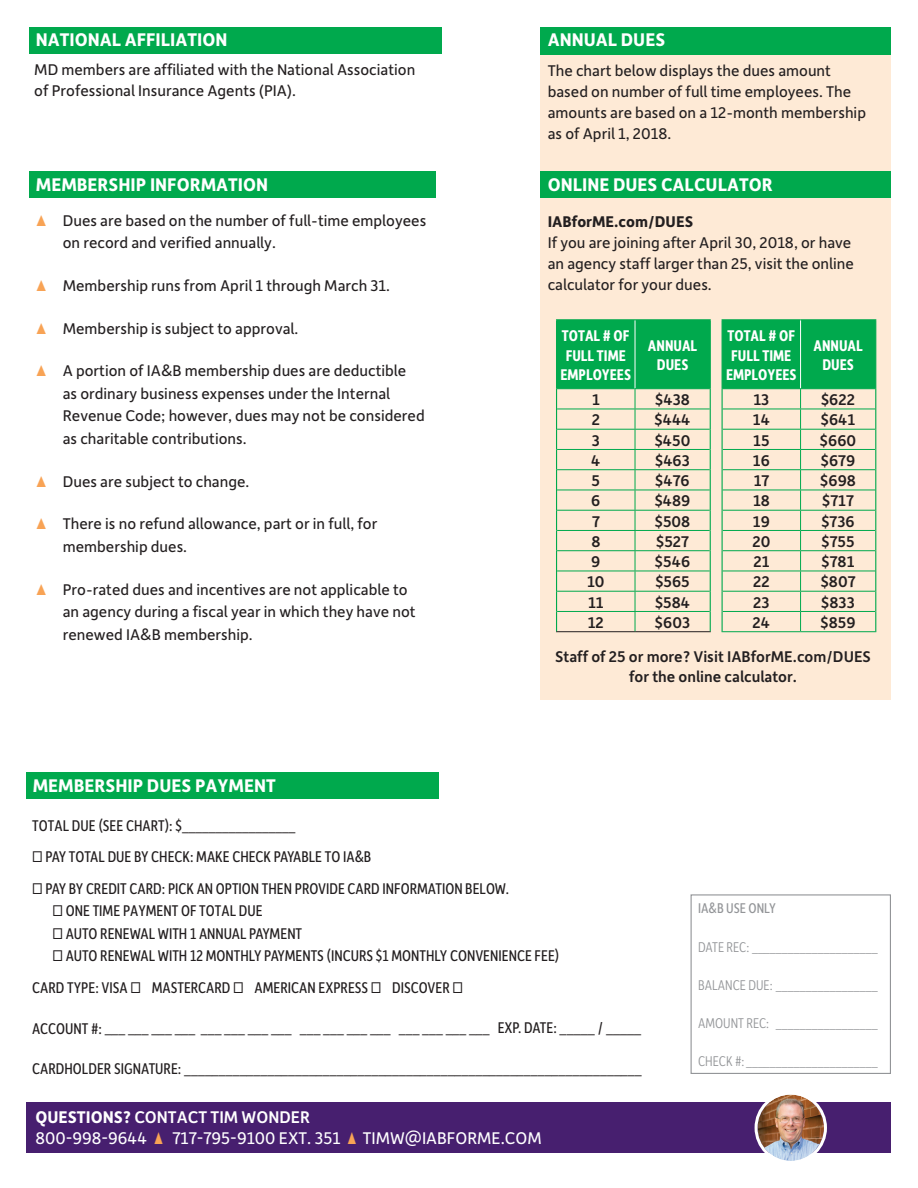
<style>
.page{position:relative;width:918px;height:1188px;background:#fff}
.page>*{position:absolute;margin:0;border:0;box-sizing:border-box;transform-origin:0 0}
.t1{font:700 19.5px "Depot New";color:#fff}
.t2{font:18px/21.6px "Depot New";color:#fff}
.t3{font:16.5px/22.5px "Depot New";color:#231f20}
.t4{font:16.5px/31.5px "Depot New Condensed";color:#231f20}
.t5{font:500 16.5px/19.8px "Depot New";color:#231f20;text-align:center}
.t6{font:700 16.5px/19.8px "Depot New Condensed";color:#fff;text-align:center}
.t7{font:700 16.5px "Depot New";color:#231f20}
.t8{font:300 15px "Depot New Condensed";color:#939598}
.t9{font:15px "Depot New Condensed";color:#939598}
.s1{color:#f8a355}
.s2{font-weight:700}
.s3{font-weight:500}
.s4{font-family:"Depot New Condensed";color:#f8a355}
</style>
<div class="page">
<div style="left:541px;top:27px;width:350px;height:673px;background:#feead6"></div>
<div style="left:26px;top:772px;width:412px;height:27px;background:#00a94d"></div>
<div style="left:29px;top:27px;width:413px;height:26px;background:#00a94d"></div>
<div style="left:29px;top:171px;width:406px;height:26px;background:#00a94d"></div>
<div style="left:27px;top:1102px;width:864px;height:51px;background:#471f6f"></div>
<img style="left:758px;top:1095px;width:66px;height:66px;border-radius:33px">
<div style="left:755px;top:1092px;width:72px;height:72px;border:3px solid #fff;border-radius:50%"></div>
<div style="left:691px;top:894px;width:200px;height:180px;border:1px solid #939598"></div>
<div style="left:541px;top:27px;width:350px;height:28px;background:#00a94d"></div>
<div style="left:541px;top:171px;width:350px;height:26px;background:#00a94d"></div>
<hr style="left:556px;top:631px;width:79px;height:1px;background:#231f20">
<hr style="left:635px;top:631px;width:76px;height:1px;background:#231f20">
<svg style="left:556px;top:320px;width:155px;height:311px"></svg>
<hr style="left:557px;top:409px;width:78px;height:1px;background:#00a94d">
<hr style="left:556px;top:319px;width:79px;height:1px;background:#00a94d">
<hr style="left:556px;top:320px;width:1px;height:69px;background:#00a94d">
<hr style="left:557px;top:388px;width:78px;height:1px;background:#00a94d">
<hr style="left:635px;top:319px;width:76px;height:1px;background:#00a94d">
<hr style="left:710px;top:320px;width:1px;height:69px;background:#00a94d">
<hr style="left:635px;top:320px;width:1px;height:68px;background:#fff">
<hr style="left:635px;top:388px;width:75px;height:1px;background:#00a94d">
<hr style="left:722px;top:319px;width:79px;height:1px;background:#00a94d">
<hr style="left:801px;top:319px;width:75px;height:1px;background:#00a94d">
<hr style="left:722px;top:631px;width:79px;height:1px;background:#00a94d">
<hr style="left:801px;top:631px;width:75px;height:1px;background:#00a94d">
<svg style="left:722px;top:320px;width:154px;height:311px"></svg>
<p class="t1" style="left:36px;top:27px;width:193px">NATIONAL AFFILIATION</p>
<p class="t1" style="left:548px;top:27px;width:119px">ANNUAL DUES</p>
<p class="t3" style="left:34px;top:59px;width:383px;line-height:21px">MD members are affiliated with the National Association of Professional Insurance Agents (PIA).</p>
<p class="t3" style="left:548px;top:59px;width:320px;line-height:21px">The chart below displays the dues amount based on number of full time employees. The amounts are based on a 12-month membership as of April 1, 2018.</p>
<p class="t1" style="left:36px;top:172px;width:234px">MEMBERSHIP INFORMATION</p>
<p class="t1" style="left:548px;top:172px;width:227px">ONLINE DUES CALCULATOR</p>
<p class="t3" style="left:63px;top:208px;width:365px;text-indent:-27px"><span class="s1">▲</span> Dues are based on the number of full-time employees on record and verified annually.</p>
<p class="t3" style="left:36px;top:273px;width:356px"><span class="s1">▲</span> Membership runs from April 1 through March 31.</p>
<p class="t3" style="left:36px;top:316px;width:264px"><span class="s1">▲</span> Membership is subject to approval.</p>
<p class="t3" style="left:63px;top:359px;width:363px;text-indent:-27px"><span class="s1">▲</span> A portion of IA&amp;B membership dues are deductible as ordinary business expenses under the Internal Revenue Code; however, dues may not be considered as charitable contributions.</p>
<p class="t3" style="left:36px;top:469px;width:215px"><span class="s1">▲</span> Dues are subject to change.</p>
<p class="t3" style="left:63px;top:512px;width:316px;text-indent:-27px"><span class="s1">▲</span> There is no refund allowance, part or in full, for membership dues.</p>
<p class="t3" style="left:63px;top:577px;width:354px;text-indent:-27px"><span class="s1">▲</span> Pro-rated dues and incentives are not applicable to an agency during a fiscal year in which they have not renewed IA&amp;B membership.</p>
<p class="t7" style="left:548px;top:211px;width:147px">IABforME.com/DUES</p>
<p class="t3" style="left:548px;top:231px;width:308px;line-height:21px">If you are joining after April 30, 2018, or have an agency staff larger than 25, visit the online calculator for your dues.</p>
<p class="t6" style="left:560px;top:325px;width:72px">TOTAL # OF<br>FULL TIME<br>EMPLOYEES</p>
<p class="t6" style="left:648px;top:335px;width:51px">ANNUAL<br>DUES</p>
<p class="t5" style="left:592px;top:389px;width:9px">1</p>
<p class="t5" style="left:655px;top:389px;width:36px">$438</p>
<p class="t5" style="left:592px;top:409px;width:10px">2</p>
<p class="t5" style="left:655px;top:409px;width:38px">$444</p>
<p class="t5" style="left:592px;top:430px;width:10px">3</p>
<p class="t5" style="left:655px;top:430px;width:37px">$450</p>
<p class="t5" style="left:591px;top:450px;width:11px">4</p>
<p class="t5" style="left:655px;top:450px;width:36px">$463</p>
<p class="t5" style="left:592px;top:470px;width:10px">5</p>
<p class="t5" style="left:655px;top:470px;width:36px">$476</p>
<p class="t5" style="left:591px;top:490px;width:11px">6</p>
<p class="t5" style="left:655px;top:490px;width:37px">$489</p>
<p class="t5" style="left:592px;top:511px;width:9px">7</p>
<p class="t5" style="left:655px;top:511px;width:37px">$508</p>
<p class="t5" style="left:591px;top:531px;width:11px">8</p>
<p class="t5" style="left:656px;top:531px;width:34px">$527</p>
<p class="t5" style="left:591px;top:551px;width:11px">9</p>
<p class="t5" style="left:655px;top:551px;width:37px">$546</p>
<p class="t5" style="left:587px;top:571px;width:19px">10</p>
<p class="t5" style="left:655px;top:571px;width:36px">$565</p>
<p class="t5" style="left:588px;top:592px;width:17px">11</p>
<p class="t5" style="left:655px;top:592px;width:37px">$584</p>
<p class="t5" style="left:588px;top:612px;width:18px">12</p>
<p class="t5" style="left:655px;top:612px;width:37px">$603</p>
<p class="t6" style="left:726px;top:325px;width:72px">TOTAL # OF<br>FULL TIME<br>EMPLOYEES</p>
<p class="t6" style="left:814px;top:335px;width:51px">ANNUAL<br>DUES</p>
<p class="t5" style="left:753px;top:389px;width:17px">13</p>
<p class="t5" style="left:821px;top:389px;width:36px">$622</p>
<p class="t5" style="left:753px;top:409px;width:19px">14</p>
<p class="t5" style="left:821px;top:409px;width:36px">$641</p>
<p class="t5" style="left:753px;top:430px;width:18px">15</p>
<p class="t5" style="left:820px;top:430px;width:38px">$660</p>
<p class="t5" style="left:753px;top:450px;width:18px">16</p>
<p class="t5" style="left:821px;top:450px;width:36px">$679</p>
<p class="t5" style="left:754px;top:470px;width:17px">17</p>
<p class="t5" style="left:820px;top:470px;width:37px">$698</p>
<p class="t5" style="left:753px;top:490px;width:18px">18</p>
<p class="t5" style="left:822px;top:490px;width:33px">$717</p>
<p class="t5" style="left:753px;top:511px;width:18px">19</p>
<p class="t5" style="left:821px;top:511px;width:35px">$736</p>
<p class="t5" style="left:752px;top:531px;width:20px">20</p>
<p class="t5" style="left:822px;top:531px;width:35px">$755</p>
<p class="t5" style="left:753px;top:551px;width:18px">21</p>
<p class="t5" style="left:822px;top:551px;width:34px">$781</p>
<p class="t5" style="left:753px;top:571px;width:18px">22</p>
<p class="t5" style="left:821px;top:571px;width:36px">$807</p>
<p class="t5" style="left:753px;top:592px;width:18px">23</p>
<p class="t5" style="left:821px;top:592px;width:35px">$833</p>
<p class="t5" style="left:753px;top:612px;width:19px">24</p>
<p class="t5" style="left:821px;top:612px;width:36px">$859</p>
<p class="t5" style="left:555px;top:646px;width:317px">Staff of 25 or more? Visit IABforME.com/DUES for the online calculator.</p>
<p class="t1" style="left:33px;top:773px;width:245px">MEMBERSHIP DUES PAYMENT</p>
<p class="t4" style="left:32px;top:809px;width:265px">TOTAL DUE (SEE CHART): $_________________</p>
<p class="t4" style="left:32px;top:841px;width:341px">□ PAY TOTAL DUE BY CHECK: MAKE CHECK PAYABLE TO IA&amp;B</p>
<p class="t4" style="left:32px;top:872px;width:478px">□ PAY BY CREDIT CARD: PICK AN OPTION THEN PROVIDE CARD INFORMATION BELOW.</p>
<p class="t4" style="left:53px;top:895px;width:212px">□ ONE TIME PAYMENT OF TOTAL DUE</p>
<p class="t4" style="left:53px;top:917px;width:251px">□ AUTO RENEWAL WITH 1 ANNUAL PAYMENT</p>
<p class="t4" style="left:32px;top:940px;width:529px;text-indent:20px">□ AUTO RENEWAL WITH 12 MONTHLY PAYMENTS (INCURS $1 MONTHLY CONVENIENCE FEE)<br>CARD TYPE: VISA □ MASTERCARD □ AMERICAN EXPRESS □ DISCOVER □</p>
<p class="t4" style="left:32px;top:1012px;width:611px">ACCOUNT #: ___ ___ ___ ___ ___ ___ ___ ___ ___ ___ ___ ___ ___ ___ ___ ___ EXP. DATE: _____ / _____</p>
<p class="t4" style="left:32px;top:1052px;width:611px">CARDHOLDER SIGNATURE: __________________________________________________________________</p>
<p class="t2" style="left:35px;top:1105px;width:508px"><span class="s2">QUESTIONS?</span> <span class="s3">CONTACT TIM WONDER<br></span>800-998-9644 <span class="s4">▲</span> 717-795-9100 EXT. 351 <span class="s4">▲</span> TIMW@IABFORME.COM</p>
<p class="t9" style="left:698px;top:899px;width:79px">IA&amp;B USE ONLY</p>
<p class="t8" style="left:698px;top:937px;width:181px">DATE REC: _____________________</p>
<p class="t8" style="left:698px;top:975px;width:181px">BALANCE DUE: _________________</p>
<p class="t8" style="left:698px;top:1013px;width:181px">AMOUNT REC: _________________</p>
<p class="t8" style="left:698px;top:1052px;width:181px">CHECK #:______________________</p>
</div>
